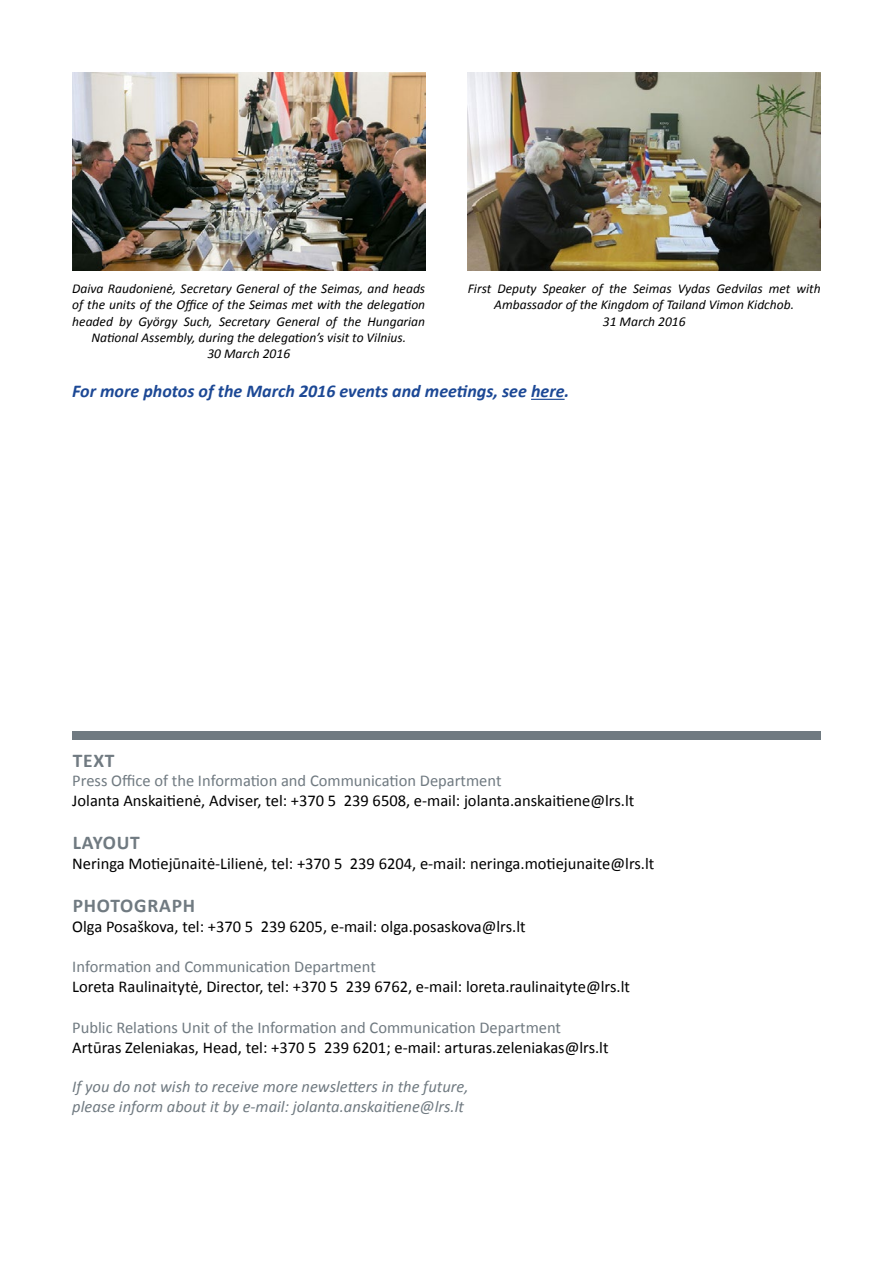
<style>
.page{position:relative;width:893px;height:1263px;background:#fff}
.page>*{position:absolute;margin:0;border:0;box-sizing:border-box;transform-origin:0 0}
.t1{font:700 19.5px "Calibri";letter-spacing:.04em;color:#707a81}
.t2{font:italic 700 18px "Calibri";color:#1c4895}
.t3{font:16.5px "Calibri";color:#000}
.t4{font:16.5px "Calibri";color:#707a81}
.t5{font:italic 16.5px/19.8px "Calibri";color:#707a81}
.t6{font:italic 13.5px/16.2px "Calibri";color:#000;text-align:center}
</style>
<div class="page">
<img style="left:72px;top:72px;width:353px;height:199px">
<img style="left:468px;top:72px;width:353px;height:199px">
<hr style="left:531px;top:399px;width:34px;height:1px;background:#1c4895">
<div style="left:72px;top:731px;width:749px;height:9px;background:#707a81"></div>
<p class="t6" style="left:72px;top:280px;width:354px">Daiva Raudonienė, Secretary General of the Seimas, and heads of the units of the Office of the Seimas met with the delegation headed by György Such, Secretary General of the Hungarian National Assembly, during the delegation’s visit to Vilnius.<br>30 March 2016</p>
<p class="t6" style="left:468px;top:280px;width:354px">First Deputy Speaker of the Seimas Vydas Gedvilas met with<br>Ambassador of the Kingdom of Tailand Vimon Kidchob.<br>31 March 2016</p>
<p class="t2" style="left:72px;top:380px;width:499px">For more photos of the March 2016 events and meetings, see here.</p>
<p class="t1" style="left:73px;top:748px;width:43px">TEXT</p>
<p class="t4" style="left:72px;top:770px;width:431px">Press Office of the Information and Communication Department</p>
<p class="t3" style="left:72px;top:790px;width:564px">Jolanta Anskaitienė, Adviser, tel: +370 5 239 6508, e-mail: jolanta.anskaitiene@lrs.lt</p>
<p class="t1" style="left:73px;top:830px;width:69px">LAYOUT</p>
<p class="t3" style="left:72px;top:853px;width:584px">Neringa Motiejūnaitė-Lilienė, tel: +370 5 239 6204, e-mail: neringa.motiejunaite@lrs.lt</p>
<p class="t1" style="left:73px;top:893px;width:124px">PHOTOGRAPH</p>
<p class="t3" style="left:72px;top:916px;width:455px">Olga Posaškova, tel: +370 5 239 6205, e-mail: olga.posaskova@lrs.lt</p>
<p class="t4" style="left:72px;top:956px;width:305px">Information and Communication Department</p>
<p class="t3" style="left:72px;top:976px;width:559px">Loreta Raulinaitytė, Director, tel: +370 5 239 6762, e-mail: loreta.raulinaityte@lrs.lt</p>
<p class="t4" style="left:72px;top:1017px;width:490px">Public Relations Unit of the Information and Communication Department</p>
<p class="t3" style="left:72px;top:1037px;width:538px">Artūras Zeleniakas, Head, tel: +370 5 239 6201; e-mail: arturas.zeleniakas@lrs.lt</p>
<p class="t5" style="left:72px;top:1076px;width:398px">If you do not wish to receive more newsletters in the future, please inform about it by e-mail: jolanta.anskaitiene@lrs.lt</p>
</div>
